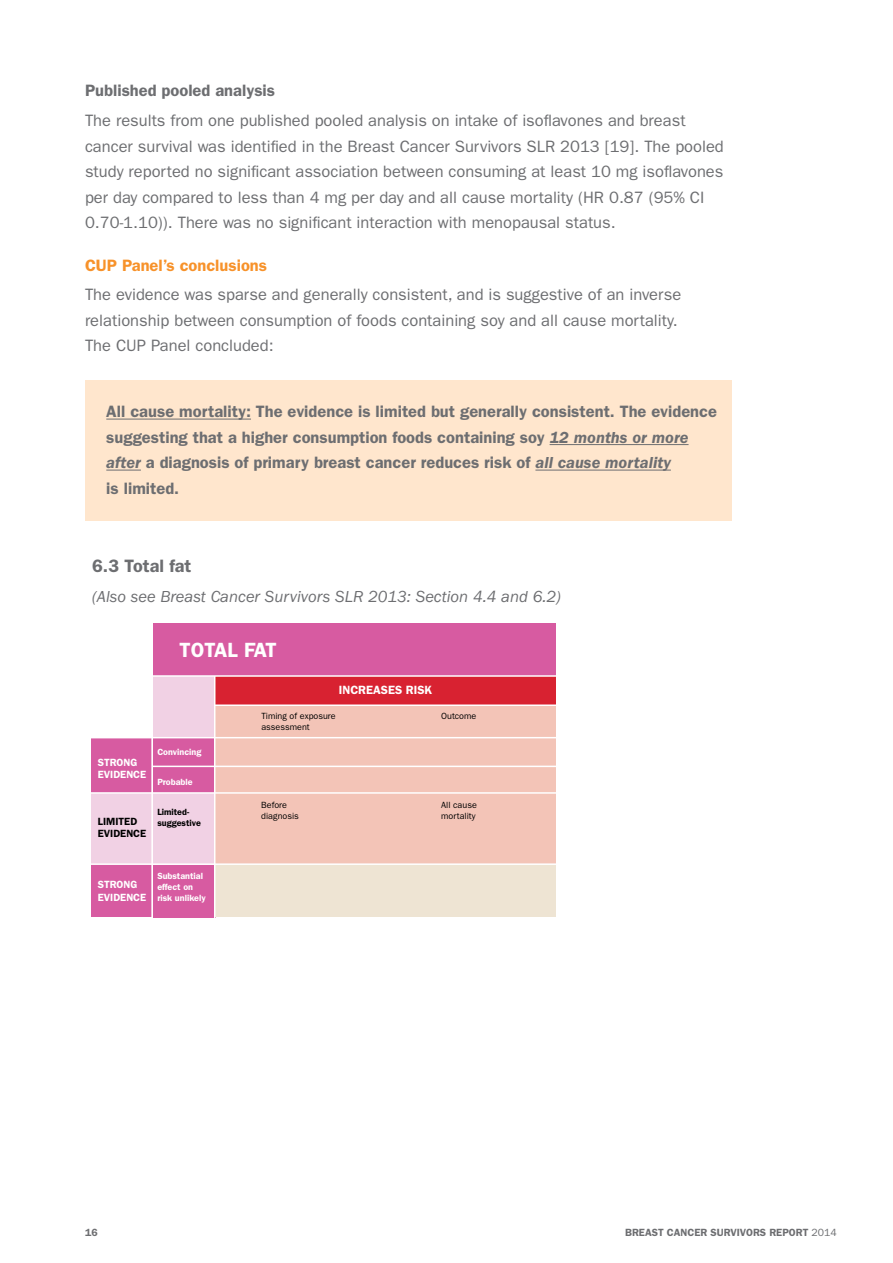
<style>
.page{position:relative;width:893px;height:1263px;background:#fff}
.page>*{position:absolute;margin:0;border:0;box-sizing:border-box;transform-origin:0 0}
.t1{font:600 20.7px "ITC Franklin Gothic Std";letter-spacing:-.03em;color:#fff}
.t2{font:600 18px "ITC Franklin Gothic Std";color:#6d6e71}
.t3{font:16.5px/25.5px "ITC Franklin Gothic Std";color:#6d6e71}
.t4{font:600 16.5px/25.5px "ITC Franklin Gothic Std";color:#6d6e71}
.t5{font:italic 16.5px "ITC Franklin Gothic Std";color:#6d6e71}
.t6{font:600 16.5px "ITC Franklin Gothic Std";color:#f7922a}
.t7{font:600 12px "ITC Franklin Gothic Std";color:#fff}
.t8{font:600 10.5px "ITC Franklin Gothic Std";color:#6d6e71}
.t9{font:600 10.5px/12.6px "ITC Franklin Gothic Std";color:#fff}
.t10{font:600 10.5px/12.6px "ITC Franklin Gothic Std";color:#000}
.t11{font:9px/10.8px "ITC Franklin Gothic Std";color:#000}
.t12{font:600 9px/10.8px "ITC Franklin Gothic Std";color:#fff}
.t13{font:600 9px/10.8px "ITC Franklin Gothic Std";color:#000}
.s1{font-style:italic}
.s2{font-weight:400}
</style>
<div class="page">
<div style="left:85px;top:381px;width:646px;height:140px;background:#ffe6cd"></div>
<hr style="left:106px;top:419px;width:145px;height:1px;background:#6d6e71">
<hr style="left:550px;top:444px;width:139px;height:1px;background:#6d6e71">
<hr style="left:106px;top:470px;width:35px;height:1px;background:#6d6e71">
<hr style="left:535px;top:470px;width:136px;height:1px;background:#6d6e71">
<div style="left:214px;top:675px;width:342px;height:30px;background:#d82231"></div>
<div style="left:153px;top:652px;width:61px;height:258px;background:#f1d1e4"></div>
<div style="left:153px;top:737px;width:61px;height:56px;background:#d75ba1"></div>
<div style="left:153px;top:865px;width:63px;height:52px;background:#d75ba1"></div>
<div style="left:91px;top:737px;width:61px;height:180px;background:#d75ba1"></div>
<div style="left:91px;top:793px;width:61px;height:71px;background:#f1d1e4"></div>
<div style="left:215px;top:706px;width:341px;height:176px;background:#f3c4b7"></div>
<div style="left:215px;top:864px;width:341px;height:53px;background:#eee4d3"></div>
<hr style="left:89px;top:737px;width:471px;height:1px;background:#fff">
<hr style="left:215px;top:704px;width:345px;height:2px;background:#fff">
<hr style="left:152px;top:766px;width:408px;height:1px;background:#fff">
<hr style="left:90px;top:863px;width:472px;height:2px;background:#fff">
<hr style="left:85px;top:792px;width:472px;height:2px;background:#fff">
<hr style="left:214px;top:652px;width:1px;height:296px;background:#fff">
<hr style="left:151px;top:624px;width:2px;height:326px;background:#fff">
<div style="left:153px;top:623px;width:403px;height:53px;background:#d75ba1"></div>
<hr style="left:138px;top:675px;width:422px;height:2px;background:#fff">
<p class="t4" style="left:85px;top:78px;width:192px">Published pooled analysis</p>
<p class="t3" style="left:85px;top:108px;width:640px">The results from one published pooled analysis on intake of isoflavones and breast cancer survival was identified in the Breast Cancer Survivors SLR 2013 [19]. The pooled study reported no significant association between consuming at least 10 mg isoflavones per day compared to less than 4 mg per day and all cause mortality (HR 0.87 (95% CI 0.70-1.10)). There was no significant interaction with menopausal status.</p>
<p class="t6" style="left:85px;top:255px;width:184px">CUP Panel’s conclusions</p>
<p class="t3" style="left:85px;top:282px;width:598px">The evidence was sparse and generally consistent, and is suggestive of an inverse relationship between consumption of foods containing soy and all cause mortality.<br>The CUP Panel concluded:</p>
<p class="t4" style="left:106px;top:399px;width:612px">All cause mortality: The evidence is limited but generally consistent. The evidence suggesting that a higher consumption foods containing soy <span class="s1">12 months or more after</span> a diagnosis of primary breast cancer reduces risk of <span class="s1">all cause mortality<br></span>is limited.</p>
<p class="t2" style="left:92px;top:555px;width:101px">6.3 Total fat</p>
<p class="t5" style="left:92px;top:587px;width:470px">(Also see Breast Cancer Survivors SLR 2013: Section 4.4 and 6.2)</p>
<p class="t1" style="left:180px;top:638px;width:99px">TOTAL FAT</p>
<p class="t7" style="left:339px;top:683px;width:95px">INCREASES RISK</p>
<p class="t9" style="left:98px;top:756px;width:50px">STRONG<br>EVIDENCE</p>
<p class="t10" style="left:98px;top:815px;width:50px">LIMITED<br>EVIDENCE</p>
<p class="t12" style="left:157px;top:746px;width:46px">Convincing</p>
<p class="t12" style="left:157px;top:776px;width:37px">Probable</p>
<p class="t13" style="left:157px;top:806px;width:45px">Limited&shy;suggestive</p>
<p class="t9" style="left:98px;top:878px;width:50px">STRONG<br>EVIDENCE</p>
<p class="t12" style="left:157px;top:871px;width:50px">Substantial effect on risk unlikely</p>
<p class="t11" style="left:261px;top:710px;width:76px">Timing of exposure assessment</p>
<p class="t11" style="left:441px;top:710px;width:37px">Outcome</p>
<p class="t11" style="left:261px;top:800px;width:39px">Before diagnosis</p>
<p class="t11" style="left:441px;top:800px;width:37px">All cause mortality</p>
<p class="t8" style="left:85px;top:1226px;width:14px">16</p>
<p class="t8" style="left:625px;top:1226px;width:213px">BREAST CANCER SURVIVORS REPORT <span class="s2">2014</span></p>
</div>
